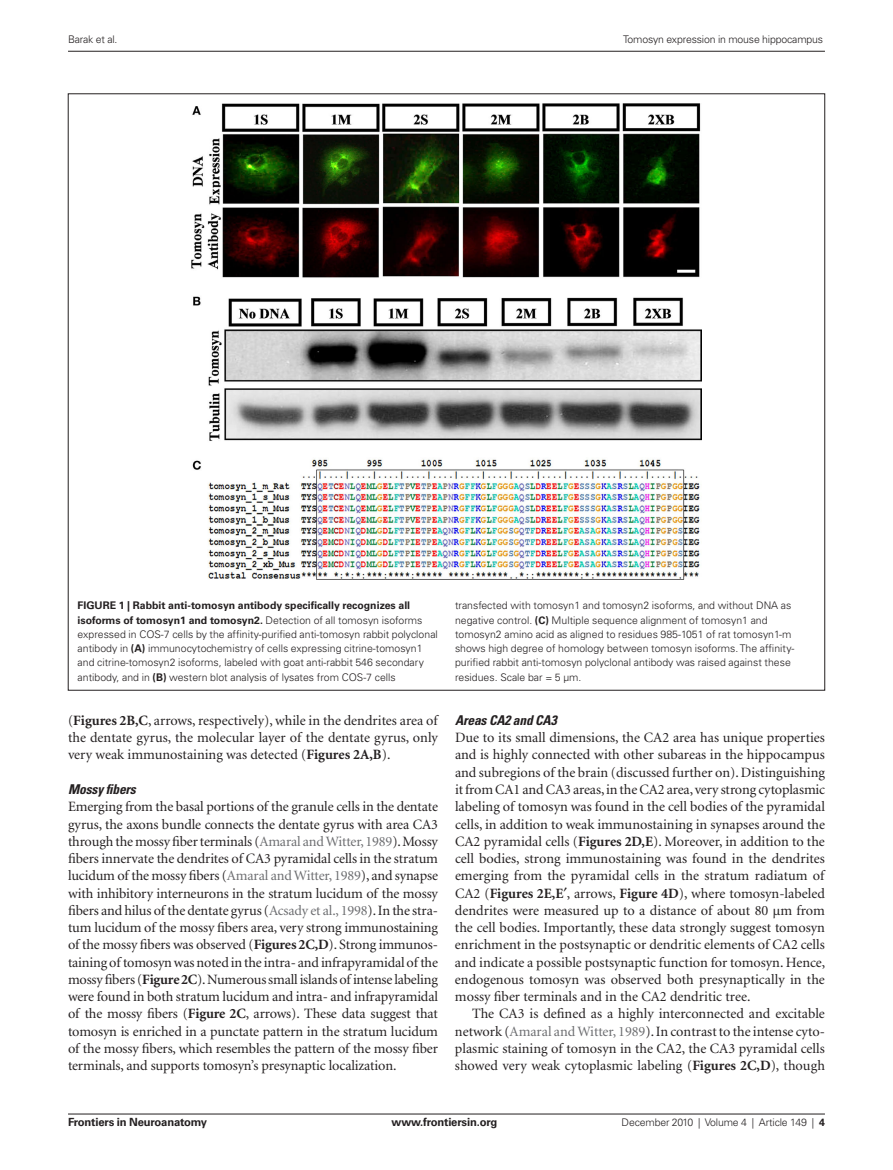
<style>
.page{position:relative;width:893px;height:1170px;background:#fff}
.page>*{position:absolute;margin:0;border:0;box-sizing:border-box;transform-origin:0 0}
.t1{font:14.25px/17.2px "Minion";color:#231f20;text-align:justify}
.t2{font:italic 700 condensed 13.5px "Univers";letter-spacing:-.01em;color:#231f20}
.t3{font:700 11.25px "Univers";letter-spacing:-.015em;color:#231f20}
.t4{font:300 10.5px/14.2px "Univers";color:#231f20}
.s1{font-weight:700}
.s2{color:#6c6d70}
</style>
<div class="page">
<hr style="left:68px;top:1113px;width:757px;height:1px;background:#231f20">
<hr style="left:68px;top:51px;width:757px;height:1px;background:#231f20">
<img style="left:191px;top:103px;width:511px;height:476px">
<p class="t4" style="left:68px;top:32px;width:51px">Barak et al.</p>
<p class="t4" style="left:623px;top:32px;width:202px">Tomosyn expression in mouse hippocampus</p>
<p class="t4" style="left:78px;top:598px;width:362px"><span class="s1">Figure 1 | Rabbit anti-tomosyn antibody specifically recognizes all isoforms of tomosyn1 and tomosyn2.</span> Detection of all tomosyn isoforms expressed in COS-7 cells by the affinity-purified anti-tomosyn rabbit polyclonal antibody in <span class="s1">(A)</span> immunocytochemistry of cells expressing citrine-tomosyn1 and citrine-tomosyn2 isoforms, labeled with goat anti-rabbit 546 secondary antibody, and in <span class="s1">(B)</span> western blot analysis of lysates from COS-7 cells</p>
<p class="t4" style="left:455px;top:598px;width:341px">transfected with tomosyn1 and tomosyn2 isoforms, and without DNA as negative control. <span class="s1">(C)</span> Multiple sequence alignment of tomosyn1 and tomosyn2 amino acid as aligned to residues 985-1051 of rat tomosyn1-m shows high degree of homology between tomosyn isoforms. The affinity&shy;purified rabbit anti-tomosyn polyclonal antibody was raised against these residues. Scale bar = 5 μm.</p>
<p class="t1" style="left:68px;top:712px;width:371px">(<span class="s1">Figures 2B,C</span>, arrows, respectively), while in the dendrites area of the dentate gyrus, the molecular layer of the dentate gyrus, only very weak immunostaining was detected (<span class="s1">Figures 2A,B</span>).</p>
<p class="t2" style="left:68px;top:780px;width:69px">Mossy fibers</p>
<p class="t1" style="left:68px;top:798px;width:372px">Emerging from the basal portions of the granule cells in the dentate gyrus, the axons bundle connects the dentate gyrus with area CA3 through the mossy fiber terminals (<span class="s2">Amaral and Witter, 1989</span>). Mossy fibers innervate the dendrites of CA3 pyramidal cells in the stratum lucidum of the mossy fibers (<span class="s2">Amaral and Witter, 1989</span>), and synapse with inhibitory interneurons in the stratum lucidum of the mossy fibers and hilus of the dentate gyrus (<span class="s2">Acsady et al., 1998</span>). In the stra&shy;tum lucidum of the mossy fibers area, very strong immunostaining of the mossy fibers was observed (<span class="s1">Figures 2C,D</span>). Strong immunos&shy;taining of tomosyn was noted in the intra- and infrapyramidal of the mossy fibers (<span class="s1">Figure 2C</span>). Numerous small islands of intense labeling were found in both stratum lucidum and intra- and infrapyramidal of the mossy fibers (<span class="s1">Figure 2C</span>, arrows). These data suggest that tomosyn is enriched in a punctate pattern in the stratum lucidum of the mossy fibers, which resembles the pattern of the mossy fiber terminals, and supports tomosyn’s presynaptic localization.</p>
<p class="t2" style="left:455px;top:711px;width:103px">Areas CA2 and CA3</p>
<p class="t1" style="left:455px;top:729px;width:372px">Due to its small dimensions, the CA2 area has unique properties and is highly connected with other subareas in the hippocampus and subregions of the brain (discussed further on). Distinguishing it from CA1 and CA3 areas, in the CA2 area, very strong cytoplasmic labeling of tomosyn was found in the cell bodies of the pyramidal cells, in addition to weak immunostaining in synapses around the CA2 pyramidal cells (<span class="s1">Figures 2D,E</span>). Moreover, in addition to the cell bodies, strong immunostaining was found in the dendrites emerging from the pyramidal cells in the stratum radiatum of CA2 (<span class="s1">Figures 2E,E</span> , arrows, <span class="s1">Figure 4D</span>), where tomosyn-labeled dendrites were measured up to a distance of about 80 μm from the cell bodies. Importantly, these data strongly suggest tomosyn enrichment in the postsynaptic or dendritic elements of CA2 cells and indicate a possible postsynaptic function for tomosyn. Hence, endogenous tomosyn was observed both presynaptically in the mossy fiber terminals and in the CA2 dendritic tree.</p>
<p class="t1" style="left:455px;top:1005px;width:371px;text-indent:17px">The CA3 is defined as a highly interconnected and excitable network (<span class="s2">Amaral and Witter, 1989</span>). In contrast to the intense cyto&shy;plasmic staining of tomosyn in the CA2, the CA3 pyramidal cells showed very weak cytoplasmic labeling (<span class="s1">Figures 2C,D</span>), though</p>
<p class="t3" style="left:68px;top:1115px;width:141px">Frontiers in Neuroanatomy</p>
<p class="t3" style="left:392px;top:1115px;width:107px">www.frontiersin.org</p>
<p class="t4" style="left:622px;top:1115px;width:205px">December 2010 | Volume 4 | Article 149 | <span class="s1">4</span></p>
</div>
